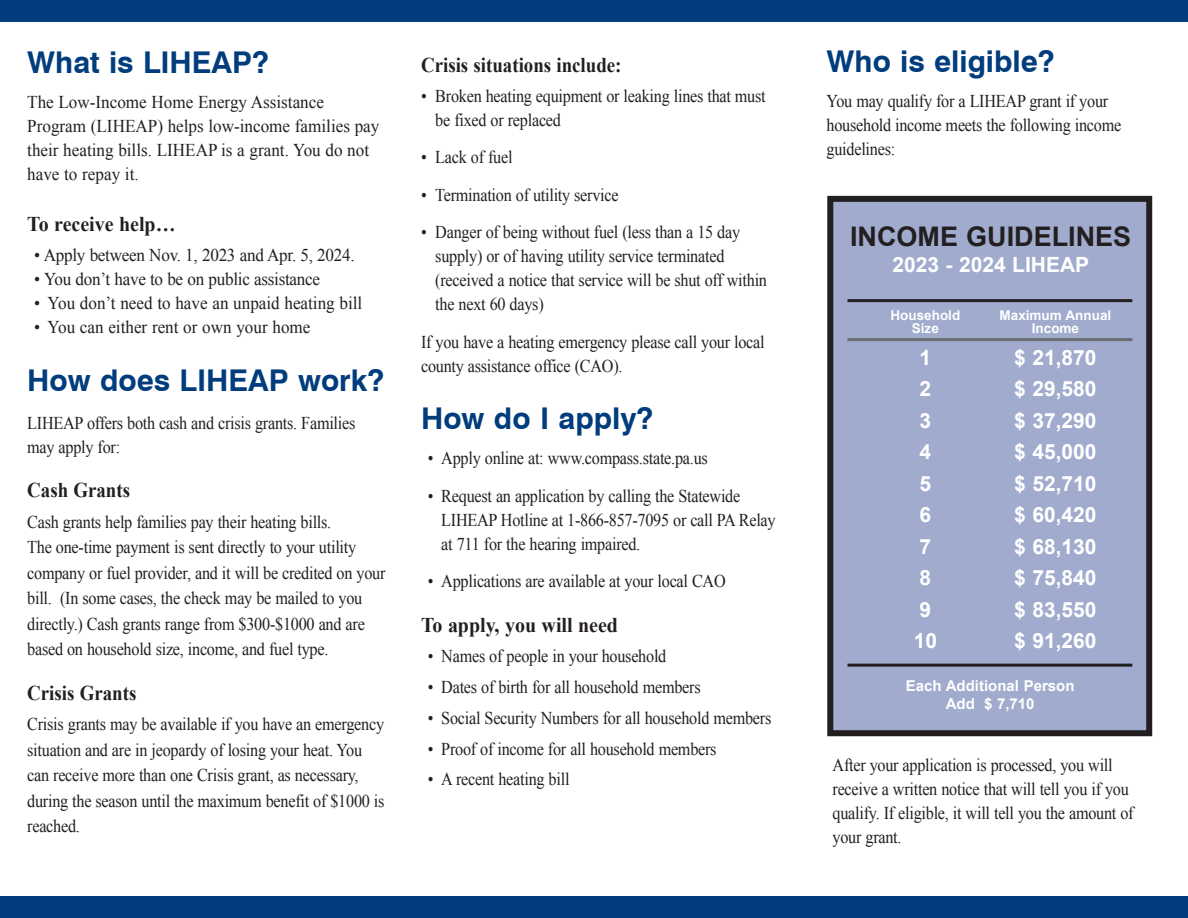
<style>
.page{position:relative;width:1188px;height:918px;background:#fff}
.page>*{position:absolute;margin:0;border:0;box-sizing:border-box;transform-origin:0 0}
.t1{font:700 30px "Swiss 721 BT";color:#013d7d}
.t2{font:700 27px "Arial";color:#231f20}
.t3{font:700 21px "Arial";color:#fff}
.t4{font:700 21px "Times New Roman";color:#231f20;scale:.9 1}
.t5{font:700 21px "Times New Roman";color:#231f20;scale:.95 1}
.t6{font:18px/24px "Times New Roman";letter-spacing:-.015em;color:#231f20;scale:.9 1}
.t7{font:18px/24px "Times New Roman";letter-spacing:-.015em;color:#231f20;scale:.95 1}
.t8{font:700 15px/18px "Arial";color:#fff;text-align:center}
.t9{font:700 13.5px "Arial";color:#fff}
</style>
<div class="page">
<div style="left:830px;top:199px;width:319px;height:534px;background:#a0abcd"></div>
<div style="left:827px;top:196px;width:325px;height:540px;border:6px solid #231f20"></div>
<hr style="left:848px;top:299px;width:284px;height:3px;background:#231f20">
<hr style="left:848px;top:338px;width:284px;height:3px;background:#6c6d70">
<hr style="left:848px;top:664px;width:284px;height:3px;background:#231f20">
<div style="left:0;top:896px;width:1188px;height:22px;background:#013d7d"></div>
<div style="left:0;top:0;width:1188px;height:22px;background:#013d7d"></div>
<h1 class="t1" style="left:27px;top:44px;width:243px">What is LIHEAP?</h1>
<p class="t7" style="left:27px;top:89px;width:372px">The Low-Income Home Energy Assistance Program (LIHEAP) helps low-income families pay their heating bills. LIHEAP is a grant. You do not have to repay it.</p>
<p class="t5" style="left:27px;top:209px;width:158px">To receive help…</p>
<p class="t7" style="left:34px;top:243px;width:339px">• Apply between Nov. 1, 2023 and Apr. 5, 2024.</p>
<p class="t7" style="left:34px;top:267px;width:303px">• You don’t have to be on public assistance</p>
<p class="t7" style="left:34px;top:291px;width:347px">• You don’t need to have an unpaid heating bill</p>
<p class="t7" style="left:34px;top:315px;width:292px">• You can either rent or own your home</p>
<h1 class="t1" style="left:27px;top:362px;width:358px">How does LIHEAP work?</h1>
<p class="t6" style="left:27px;top:410px;width:366px">LIHEAP offers both cash and crisis grants. Families may apply for:</p>
<p class="t4" style="left:27px;top:475px;width:116px">Cash Grants</p>
<p class="t6" style="left:27px;top:509px;width:400px;line-height:25.5px">Cash grants help families pay their heating bills.<br>The one-time payment is sent directly to your utility company or fuel provider, and it will be credited on your bill. (In some cases, the check may be mailed to you directly.) Cash grants range from $300-$1000 and are based on household size, income, and fuel type.</p>
<p class="t4" style="left:27px;top:678px;width:123px">Crisis Grants</p>
<p class="t6" style="left:27px;top:711px;width:398px;line-height:25.5px">Crisis grants may be available if you have an emergency situation and are in jeopardy of losing your heat. You can receive more than one Crisis grant, as necessary, during the season until the maximum benefit of $1000 is reached.</p>
<p class="t4" style="left:421px;top:51px;width:224px">Crisis situations include:</p>
<p class="t6" style="left:435px;top:83px;width:369px;text-indent:-14px">• Broken heating equipment or leaking lines that must be fixed or replaced</p>
<p class="t6" style="left:421px;top:145px;width:103px">• Lack of fuel</p>
<p class="t6" style="left:421px;top:182px;width:221px">• Termination of utility service</p>
<p class="t6" style="left:435px;top:220px;width:370px;text-indent:-14px">• Danger of being without fuel (less than a 15 day supply) or of having utility service terminated (received a notice that service will be shut off within the next 60 days)</p>
<p class="t6" style="left:421px;top:329px;width:383px">If you have a heating emergency please call your local county assistance office (CAO).</p>
<h1 class="t1" style="left:421px;top:401px;width:234px">How do I apply?</h1>
<p class="t6" style="left:428px;top:446px;width:313px">• Apply online at: www.compass.state.pa.us</p>
<p class="t6" style="left:441px;top:483px;width:373px;text-indent:-13px">• Request an application by calling the Statewide<br>LIHEAP Hotline at 1-866-857-7095 or call PA Relay at 711 for the hearing impaired.</p>
<p class="t6" style="left:428px;top:569px;width:333px">• Applications are available at your local CAO</p>
<p class="t5" style="left:421px;top:610px;width:209px">To apply, you will need</p>
<p class="t6" style="left:428px;top:644px;width:267px">• Names of people in your household</p>
<p class="t6" style="left:428px;top:675px;width:305px">• Dates of birth for all household members</p>
<p class="t6" style="left:428px;top:705px;width:383px">• Social Security Numbers for all household members</p>
<p class="t6" style="left:428px;top:736px;width:322px">• Proof of income for all household members</p>
<p class="t6" style="left:428px;top:767px;width:159px">• A recent heating bill</p>
<h1 class="t1" style="left:827px;top:43px;width:230px">Who is eligible?</h1>
<p class="t6" style="left:827px;top:89px;width:329px">You may qualify for a LIHEAP grant if your household income meets the following income guidelines:</p>
<h2 class="t2" style="left:850px;top:218px;width:283px">INCOME GUIDELINES</h2>
<p class="t3" style="left:893px;top:251px;width:198px">2023 - 2024 LIHEAP</p>
<p class="t9" style="left:891px;top:306px;width:71px">Household</p>
<p class="t9" style="left:1000px;top:306px;width:113px">Maximum Annual</p>
<p class="t9" style="left:912px;top:320px;width:29px">Size</p>
<p class="t9" style="left:1032px;top:320px;width:49px">Income</p>
<p class="t3" style="left:920px;top:343px;width:13px">1</p>
<p class="t3" style="left:1014px;top:343px;width:84px">$ 21,870</p>
<p class="t3" style="left:920px;top:375px;width:13px">2</p>
<p class="t3" style="left:1014px;top:375px;width:84px">$ 29,580</p>
<p class="t3" style="left:920px;top:406px;width:13px">3</p>
<p class="t3" style="left:1014px;top:406px;width:84px">$ 37,290</p>
<p class="t3" style="left:920px;top:438px;width:13px">4</p>
<p class="t3" style="left:1014px;top:438px;width:84px">$ 45,000</p>
<p class="t3" style="left:920px;top:469px;width:13px">5</p>
<p class="t3" style="left:1014px;top:469px;width:84px">$ 52,710</p>
<p class="t3" style="left:920px;top:501px;width:13px">6</p>
<p class="t3" style="left:1014px;top:501px;width:84px">$ 60,420</p>
<p class="t3" style="left:920px;top:532px;width:13px">7</p>
<p class="t3" style="left:1014px;top:532px;width:84px">$ 68,130</p>
<p class="t3" style="left:920px;top:564px;width:13px">8</p>
<p class="t3" style="left:1014px;top:564px;width:84px">$ 75,840</p>
<p class="t3" style="left:920px;top:595px;width:13px">9</p>
<p class="t3" style="left:1014px;top:595px;width:84px">$ 83,550</p>
<p class="t3" style="left:914px;top:627px;width:25px">10</p>
<p class="t3" style="left:1014px;top:627px;width:84px">$ 91,260</p>
<p class="t8" style="left:906px;top:677px;width:170px">Each Additional Person<br>Add $ 7,710</p>
<p class="t6" style="left:833px;top:753px;width:336px">After your application is processed, you will receive a written notice that will tell you if you qualify. If eligible, it will tell you the amount of your grant.</p>
</div>
